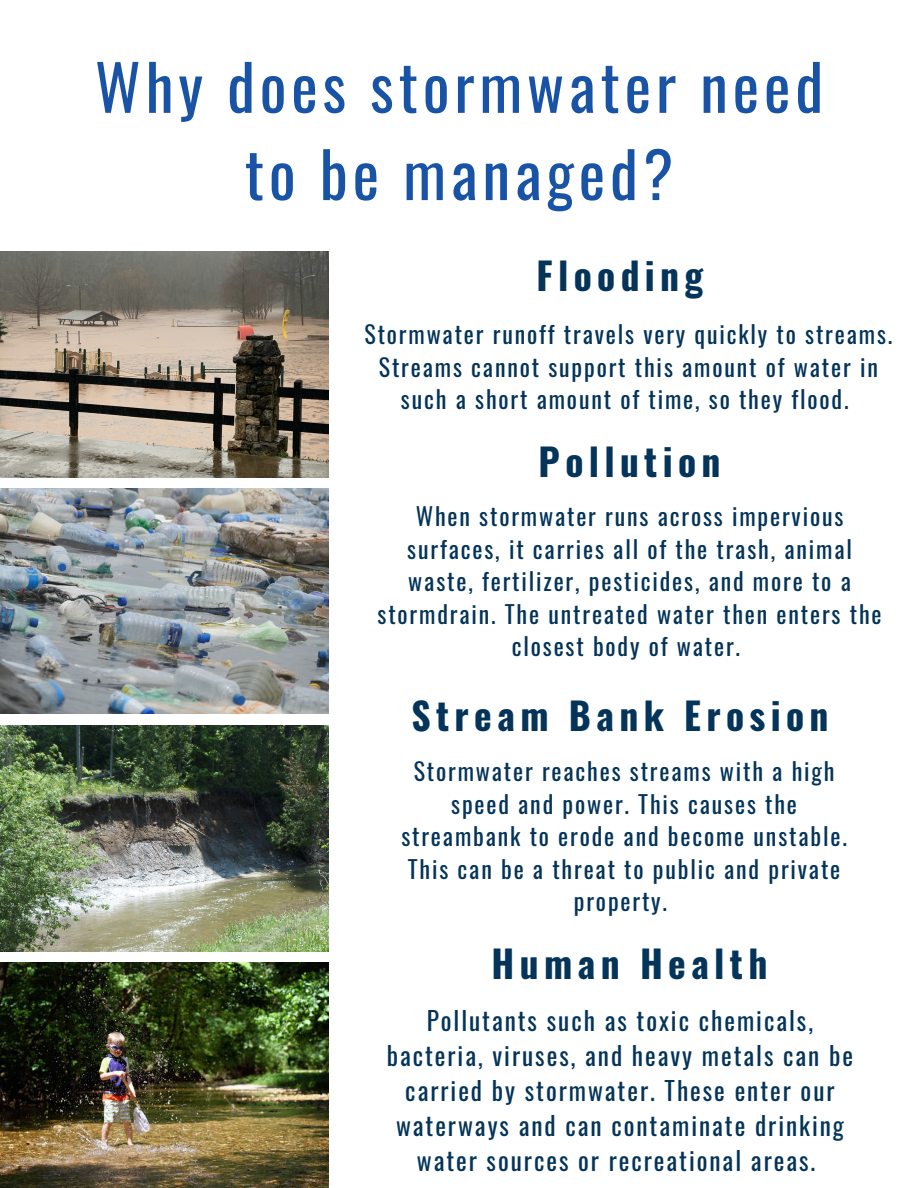
<style>
.page{position:relative;width:918px;height:1188px;background:#fff}
.page>*{position:absolute;margin:0;border:0;box-sizing:border-box;transform-origin:0 0}
.t1{font:62.85px/87.3px "Oswald";letter-spacing:.075em;color:#1953a5;text-align:center}
.t2{font:700 37.5px "Oswald";letter-spacing:.14em;color:#043459}
.t3{font:25.35px/35px "Oswald";letter-spacing:.075em;color:#043459;text-align:center}
.t4{font:24px/32.7px "Oswald";letter-spacing:.075em;color:#043459;text-align:center}
</style>
<div class="page">
<img style="left:0;top:252px;width:328px;height:226px">
<img style="left:0;top:489px;width:328px;height:225px">
<img style="left:0;top:725px;width:328px;height:226px">
<img style="left:0;top:963px;width:328px;height:225px">
<p class="t1" style="left:95px;top:41px;width:730px">Why does stormwater need to be managed?</p>
<p class="t2" style="left:537px;top:246px;width:168px">Flooding</p>
<p class="t4" style="left:364px;top:317px;width:529px">Stormwater runoff travels very quickly to streams.<br>Streams cannot support this amount of water in such a short amount of time, so they flood.</p>
<p class="t2" style="left:539px;top:433px;width:183px">Pollution</p>
<p class="t4" style="left:378px;top:499px;width:506px">When stormwater runs across impervious surfaces, it carries all of the trash, animal waste, fertilizer, pesticides, and more to a stormdrain. The untreated water then enters the closest body of water.</p>
<p class="t2" style="left:411px;top:686px;width:419px">Stream Bank Erosion</p>
<p class="t4" style="left:401px;top:754px;width:447px">Stormwater reaches streams with a high speed and power. This causes the streambank to erode and become unstable.<br>This can be a threat to public and private property.</p>
<p class="t2" style="left:492px;top:934px;width:278px">Human Health</p>
<p class="t3" style="left:387px;top:1002px;width:468px">Pollutants such as toxic chemicals, bacteria, viruses, and heavy metals can be carried by stormwater. These enter our waterways and can contaminate drinking water sources or recreational areas.</p>
</div>
